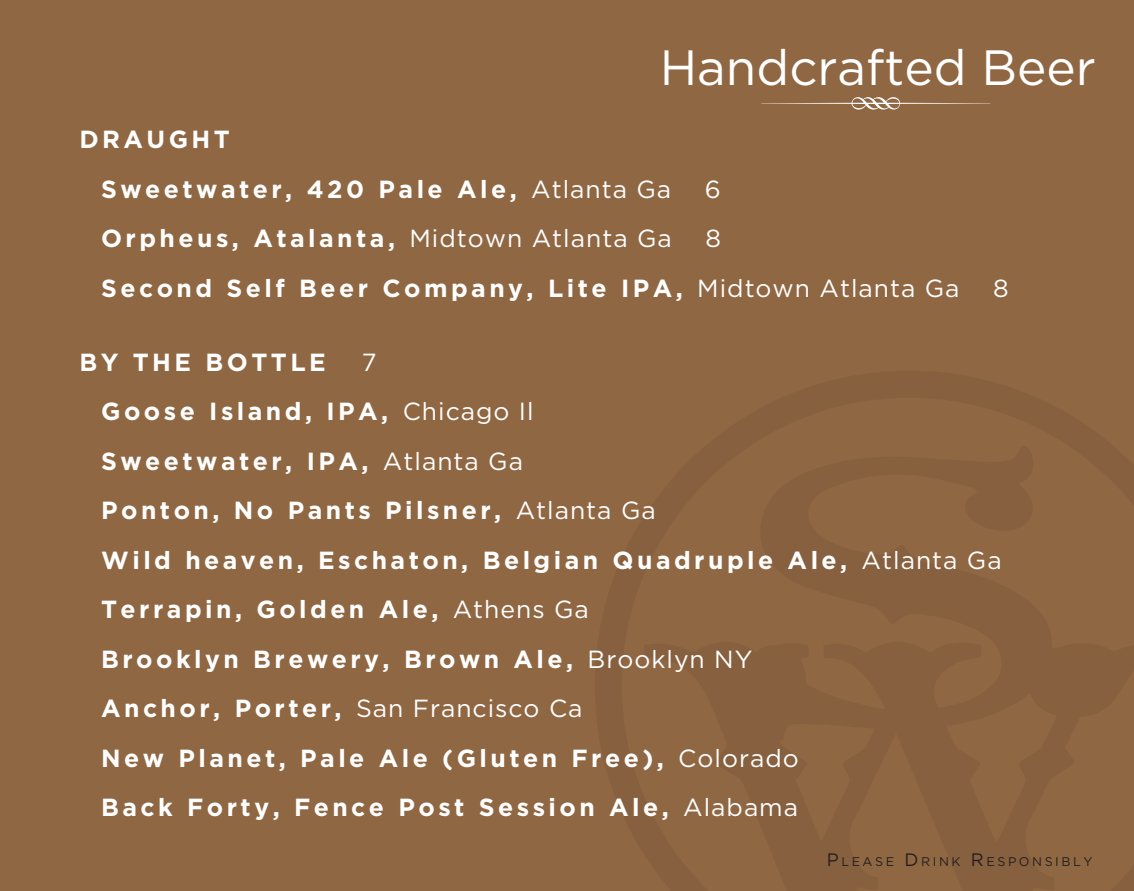
<style>
.page{position:relative;width:1134px;height:891px;background:#906743}
.page>*{position:absolute;margin:0;border:0;box-sizing:border-box;transform-origin:0 0}
.Paragraph_Style_1{font:49.5px "Gotham HTF";color:#fff}
.Paragraph_Style_2{font:700 24.75px "Gotham HTF";letter-spacing:.14em;color:#fff}
.Paragraph_Style_2-2{font:24.75px "Gotham HTF";color:#fff}
.Paragraph_Style_1-2{font:12.6px "Gotham HTF";letter-spacing:.2em;color:#231f20}
.s1{font-weight:400}
.s2{font-size:18px}
</style>
<div class="page">
<svg style="left:761px;top:97px;width:229px;height:13px"></svg>
<p class="Paragraph_Style_1" style="left:660px;top:40px;width:438px">Handcrafted Beer</p>
<p class="Paragraph_Style_2" style="left:79px;top:125px;width:152px">DRAUGHT</p>
<p class="Paragraph_Style_2" style="left:101px;top:175px;width:572px">Sweetwater, 420 Pale Ale, <span class="s1">Atlanta Ga</span></p>
<p class="Paragraph_Style_2-2" style="left:705px;top:175px;width:18px">6</p>
<p class="Paragraph_Style_2" style="left:101px;top:224px;width:572px">Orpheus, Atalanta, <span class="s1">Midtown Atlanta Ga</span></p>
<p class="Paragraph_Style_2-2" style="left:705px;top:225px;width:17px">8</p>
<p class="Paragraph_Style_2" style="left:101px;top:274px;width:860px">Second Self Beer Company, Lite IPA, <span class="s1">Midtown Atlanta Ga</span></p>
<p class="Paragraph_Style_2-2" style="left:993px;top:274px;width:17px">8</p>
<p class="Paragraph_Style_2" style="left:79px;top:348px;width:248px">BY THE BOTTLE</p>
<p class="Paragraph_Style_2-2" style="left:362px;top:348px;width:16px">7</p>
<p class="Paragraph_Style_2" style="left:101px;top:397px;width:434px">Goose Island, IPA, <span class="s1">Chicago Il</span></p>
<p class="Paragraph_Style_2" style="left:101px;top:447px;width:423px">Sweetwater, IPA, <span class="s1">Atlanta Ga</span></p>
<p class="Paragraph_Style_2" style="left:101px;top:496px;width:556px">Ponton, No Pants Pilsner, <span class="s1">Atlanta Ga</span></p>
<p class="Paragraph_Style_2" style="left:101px;top:546px;width:902px">Wild heaven, Eschaton, Belgian Quadruple Ale, <span class="s1">Atlanta Ga</span></p>
<p class="Paragraph_Style_2" style="left:101px;top:595px;width:489px">Terrapin, Golden Ale, <span class="s1">Athens Ga</span></p>
<p class="Paragraph_Style_2" style="left:101px;top:645px;width:653px">Brooklyn Brewery, Brown Ale, <span class="s1">Brooklyn NY</span></p>
<p class="Paragraph_Style_2" style="left:101px;top:694px;width:483px">Anchor, Porter, <span class="s1">San Francisco Ca</span></p>
<p class="Paragraph_Style_2" style="left:101px;top:744px;width:699px">New Planet, Pale Ale (Gluten Free), <span class="s1">Colorado</span></p>
<p class="Paragraph_Style_2" style="left:101px;top:793px;width:699px">Back Forty, Fence Post Session Ale, <span class="s1">Alabama</span></p>
<p class="Paragraph_Style_1-2" style="left:827px;top:854px;width:267px"><span class="s2">P</span>LEASE <span class="s2">D</span>RINK <span class="s2">R</span>ESP ONSIBLY</p>
</div>
